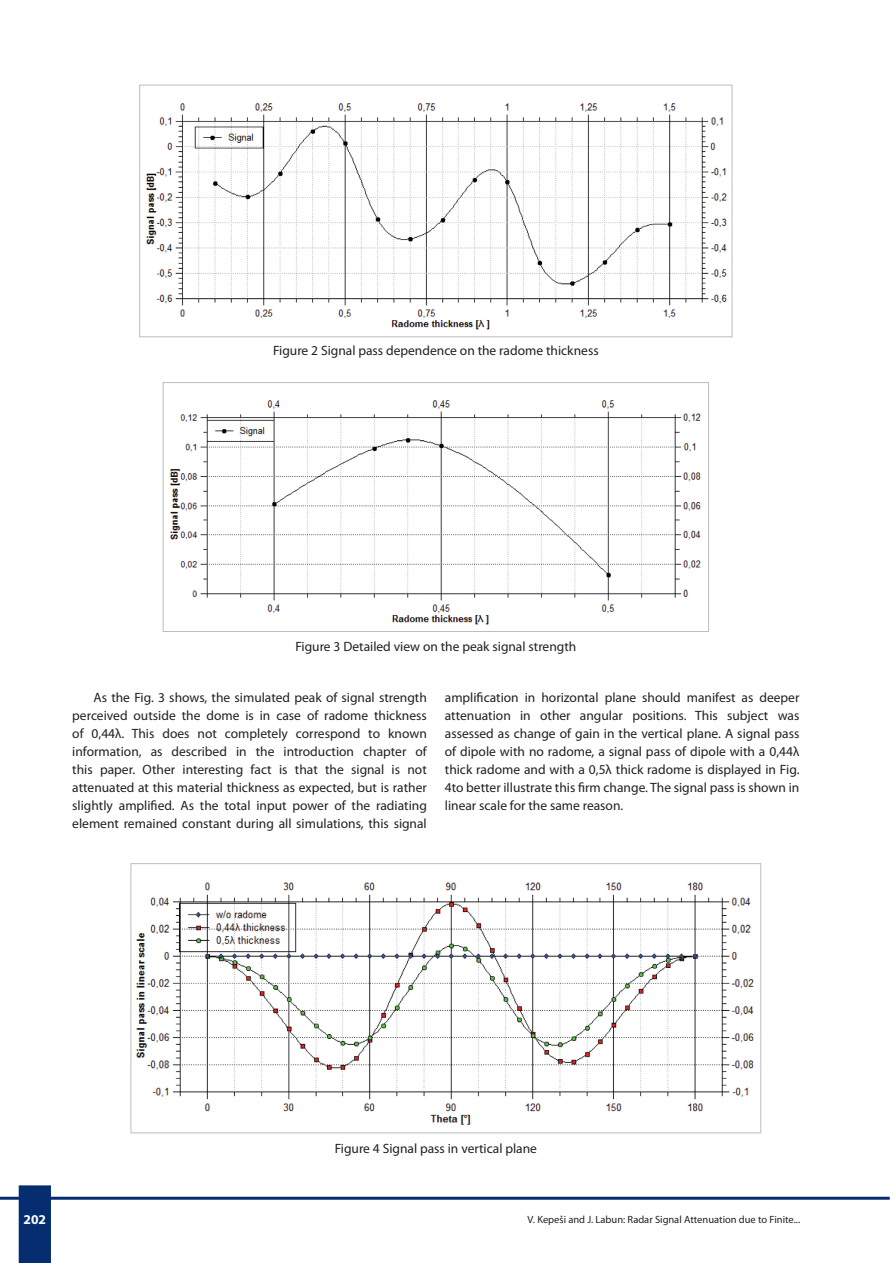
<style>
.page{position:relative;width:893px;height:1263px;background:#fff}
.page>*{position:absolute;margin:0;border:0;box-sizing:border-box;transform-origin:0 0}
.tekst{font:13.5px/18px "Myriad Pro";color:#231f20;text-align:justify}
.t1{font:700 13.5px "Myriad Pro";color:#fff}
.t2{font:10.5px "Myriad Pro";color:#231f20}
</style>
<div class="page">
<hr style="left:0;top:1197px;width:890px;height:3px;background:#052d6f">
<div style="left:19px;top:1185px;width:32px;height:78px;background:#052d6f"></div>
<img style="left:146px;top:103px;width:581px;height:227px">
<div style="left:139px;top:85px;width:593px;height:252px;border:1px solid #bcbdc0"></div>
<img style="left:170px;top:400px;width:531px;height:225px">
<div style="left:163px;top:382px;width:546px;height:250px;border:1px solid #bcbdc0"></div>
<img style="left:136px;top:882px;width:618px;height:243px">
<div style="left:131px;top:863px;width:630px;height:270px;border:1px solid #bcbdc0"></div>
<p class="tekst" style="left:273px;top:341px;width:327px">Figure 2 Signal pass dependence on the radome thickness</p>
<p class="tekst" style="left:295px;top:637px;width:283px">Figure 3 Detailed view on the peak signal strength</p>
<p class="tekst" style="left:72px;top:688px;width:356px;text-indent:21px">As the Fig. 3 shows, the simulated peak of signal strength perceived outside the dome is in case of radome thickness of 0,44λ. This does not completely correspond to known information, as described in the introduction chapter of this paper. Other interesting fact is that the signal is not attenuated at this material thickness as expected, but is rather slightly amplified. As the total input power of the radiating element remained constant during all simulations, this signal</p>
<p class="tekst" style="left:445px;top:688px;width:356px">amplification in horizontal plane should manifest as deeper attenuation in other angular positions. This subject was assessed as change of gain in the vertical plane. A signal pass of dipole with no radome, a signal pass of dipole with a 0,44λ thick radome and with a 0,5λ thick radome is displayed in Fig.<br>4to better illustrate this firm change. The signal pass is shown in linear scale for the same reason.</p>
<p class="tekst" style="left:335px;top:1139px;width:204px">Figure 4 Signal pass in vertical plane</p>
<p class="t1" style="left:24px;top:1210px;width:24px">202</p>
<p class="t2" style="left:528px;top:1213px;width:274px">V. Kepeši and J. Labun: Radar Signal Attenuation due to Finite...</p>
</div>
